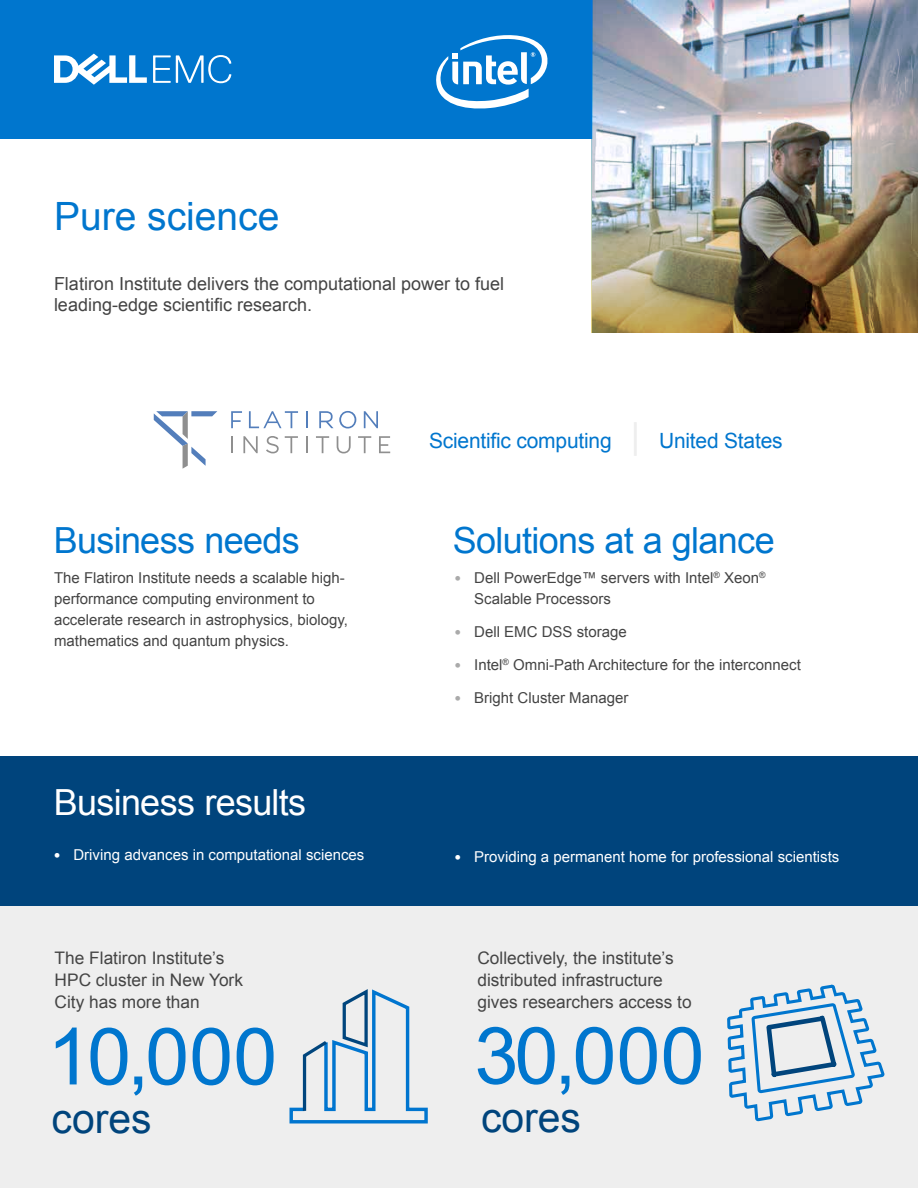
<style>
.page{position:relative;width:918px;height:1188px;background:#fff}
.page>*{position:absolute;margin:0;border:0;box-sizing:border-box;transform-origin:0 0}
.t1{font:79.2px "Arial";color:#0076ce}
.t2{font:40.95px "Arial";color:#00447c}
.t3{font:39px "Arial";color:#0076ce}
.t4{font:36px "Arial";letter-spacing:-.02em;color:#0076ce}
.t5{font:36px "Arial";letter-spacing:-.02em;color:#fff}
.t6{font:21px "Arial";letter-spacing:-.01em;color:#0076ce}
.t7{font:18px/21px "Arial";color:#444}
.t8{font:17.25px/22px "Arial";color:#444}
.t9{font:15px/21px "Arial";color:#444}
.t10{font:15px "Arial";color:#fff}
.s1{font-size:36px;color:#eee}
.s2{font-family:"Myriad Pro";font-weight:700;font-size:18px;color:#aaa}
.s3{font-family:"Myriad Pro";font-weight:700;font-size:18px}
</style>
<div class="page">
<div style="left:0;top:906px;width:459px;height:282px;background:#eee"></div>
<div style="left:459px;top:906px;width:459px;height:282px;background:#eee"></div>
<div style="left:0;top:756px;width:918px;height:150px;background:#00447c"></div>
<svg style="left:231px;top:436px;width:2px;height:17px"></svg>
<svg style="left:266px;top:436px;width:13px;height:17px"></svg>
<svg style="left:337px;top:436px;width:14px;height:17px"></svg>
<svg style="left:379px;top:436px;width:11px;height:17px"></svg>
<svg style="left:285px;top:436px;width:13px;height:17px"></svg>
<svg style="left:306px;top:436px;width:2px;height:17px"></svg>
<svg style="left:316px;top:436px;width:13px;height:17px"></svg>
<svg style="left:358px;top:436px;width:13px;height:17px"></svg>
<svg style="left:243px;top:436px;width:15px;height:17px"></svg>
<svg style="left:154px;top:411px;width:63px;height:58px"></svg>
<svg style="left:231px;top:411px;width:11px;height:17px"></svg>
<svg style="left:306px;top:411px;width:2px;height:17px"></svg>
<svg style="left:319px;top:411px;width:37px;height:17px"></svg>
<svg style="left:364px;top:411px;width:14px;height:17px"></svg>
<svg style="left:249px;top:411px;width:49px;height:17px"></svg>
<div style="left:0;top:0;width:654px;height:138px;background:#0076ce"></div>
<img style="left:592px;top:0;width:326px;height:333px">
<svg style="left:436px;top:35px;width:112px;height:74px"></svg>
<svg style="left:153px;top:55px;width:78px;height:28px"></svg>
<svg style="left:54px;top:54px;width:93px;height:31px"></svg>
<svg style="left:727px;top:984px;width:158px;height:138px"></svg>
<svg style="left:289px;top:989px;width:139px;height:135px"></svg>
<h3 class="t3" style="left:54px;top:191px;width:227px">Pure science</h3>
<p class="t7" style="left:54px;top:273px;width:452px">Flatiron Institute delivers the computational power to fuel leading-edge scientific research.</p>
<h3 class="t6" style="left:429px;top:427px;width:355px">Scientific computing <span class="s1">|</span> United States</h3>
<h3 class="t4" style="left:54px;top:516px;width:247px">Business needs</h3>
<h3 class="t4" style="left:453px;top:516px;width:324px">Solutions at a glance</h3>
<p class="t9" style="left:54px;top:567px;width:296px">The Flatiron Institute needs a scalable high&shy;performance computing environment to accelerate research in astrophysics, biology, mathematics and quantum physics.</p>
<p class="t9" style="left:474px;top:567px;width:293px;text-indent:-20px"><span class="s2">•</span> Dell PowerEdge™ servers with Intel<sup>®</sup> Xeon<sup>®<br></sup>Scalable Processors</p>
<p class="t9" style="left:455px;top:621px;width:174px"><span class="s2">•</span> Dell EMC DSS storage</p>
<p class="t9" style="left:455px;top:654px;width:348px"><span class="s2">•</span> Intel<sup>®</sup> Omni-Path Architecture for the interconnect</p>
<p class="t9" style="left:455px;top:687px;width:175px"><span class="s2">•</span> Bright Cluster Manager</p>
<h3 class="t5" style="left:54px;top:779px;width:254px">Business results</h3>
<p class="t10" style="left:54px;top:845px;width:312px"><span class="s3">•</span> Driving advances in computational sciences</p>
<p class="t10" style="left:455px;top:847px;width:386px"><span class="s3">•</span> Providing a permanent home for professional scientists</p>
<p class="t8" style="left:55px;top:947px;width:190px">The Flatiron Institute’s<br>HPC cluster in New York<br>City has more than</p>
<p class="t8" style="left:477px;top:947px;width:216px">Collectively, the institute’s distributed infrastructure gives researchers access to</p>
<h1 class="t1" style="left:47px;top:1005px;width:232px">10,000</h1>
<h2 class="t2" style="left:52px;top:1092px;width:101px">cores</h2>
<h1 class="t1" style="left:474px;top:1004px;width:232px">30,000</h1>
<h2 class="t2" style="left:481px;top:1091px;width:101px">cores</h2>
</div>
